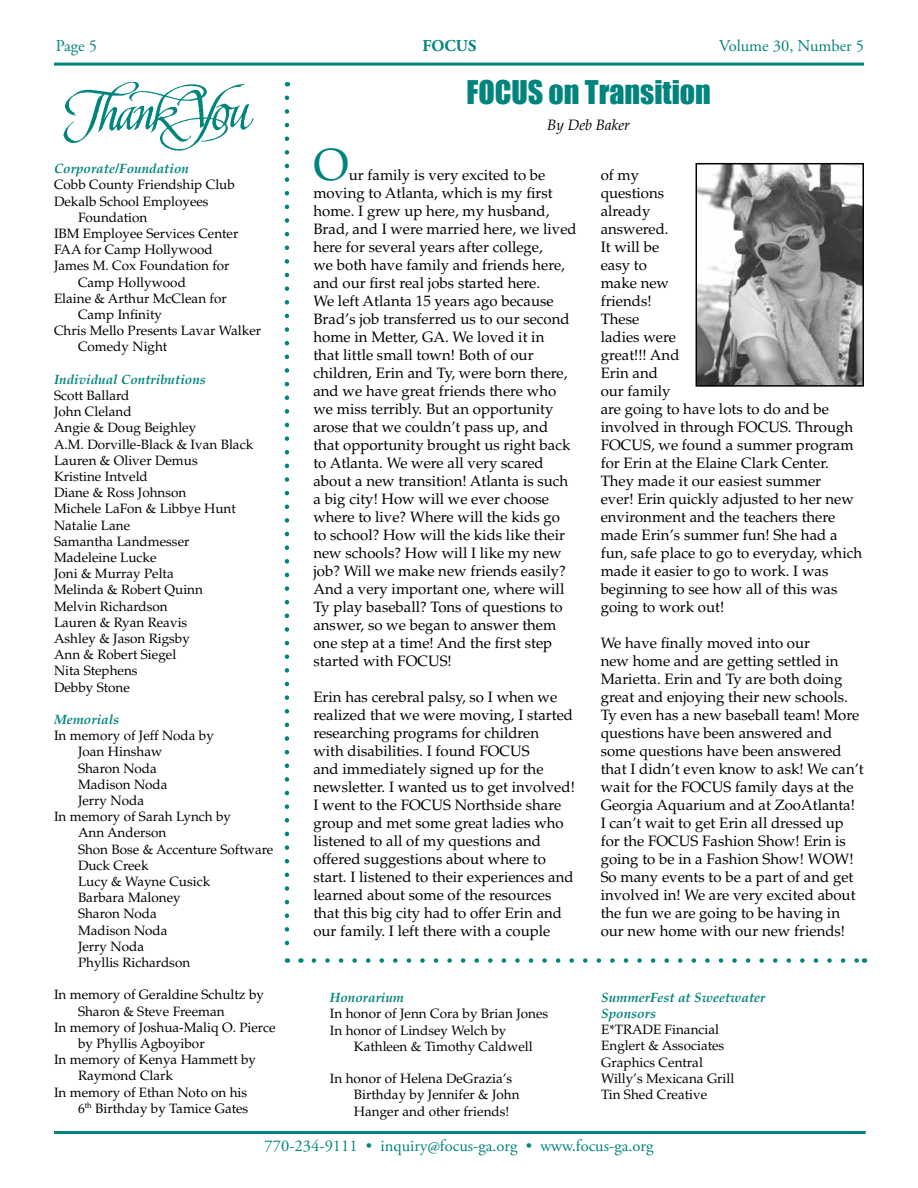
<style>
.page{position:relative;width:918px;height:1188px;background:#fff}
.page>*{position:absolute;margin:0;border:0;box-sizing:border-box;transform-origin:0 0}
.t1{font:45px "Palatino";color:#00847d}
.t2{font:30px "Impact";color:#00847d}
.t3{font:16.5px "Adobe Garamond Pro";color:#00847d}
.t4{font:700 16.5px "Adobe Garamond Pro";color:#00847d}
.t5{font:15px/18px "Palatino";color:#000}
.t6{font:italic 15px "Palatino";color:#000}
.t7{font:13.5px/16.2px "Palatino";color:#000}
.t8{font:italic 700 13.5px/16.2px "Palatino";color:#00847d}
</style>
<div class="page">
<img style="left:63px;top:82px;width:191px;height:69px">
<hr style="left:54px;top:1131px;width:812px;height:3px;background:#00847d">
<hr style="left:54px;top:63px;width:810px;height:3px;background:#00847d">
<svg style="left:285px;top:98px;width:4px;height:865px"></svg>
<svg style="left:314px;top:958px;width:543px;height:5px"></svg>
<img style="left:699px;top:166px;width:162px;height:218px">
<div style="left:696px;top:163px;width:168px;height:224px;border:2px solid #000"></div>
<p class="t3" style="left:56px;top:36px;width:43px">Page 5</p>
<p class="t4" style="left:423px;top:36px;width:55px">FOCUS</p>
<p class="t3" style="left:719px;top:36px;width:146px">Volume 30, Number 5</p>
<p class="t8" style="left:54px;top:161px;width:137px">Corporate/Foundation</p>
<p class="t7" style="left:54px;top:177px;width:182px">Cobb County Friendship Club</p>
<p class="t7" style="left:54px;top:193px;width:156px">Dekalb School Employees</p>
<p class="t7" style="left:78px;top:209px;width:71px">Foundation</p>
<p class="t7" style="left:54px;top:225px;width:186px">IBM Employee Services Center</p>
<p class="t7" style="left:54px;top:242px;width:160px">FAA for Camp Hollywood</p>
<p class="t7" style="left:54px;top:258px;width:177px">James M. Cox Foundation for</p>
<p class="t7" style="left:78px;top:274px;width:109px">Camp Hollywood</p>
<p class="t7" style="left:54px;top:290px;width:174px">Elaine &amp; Arthur McClean for</p>
<p class="t7" style="left:78px;top:306px;width:85px">Camp Infinity</p>
<p class="t7" style="left:54px;top:323px;width:209px">Chris Mello Presents Lavar Walker</p>
<p class="t7" style="left:78px;top:339px;width:91px">Comedy Night</p>
<p class="t8" style="left:54px;top:371px;width:153px">Individual Contributions</p>
<p class="t7" style="left:54px;top:387px;width:201px">Scott Ballard<br>John Cleland<br>Angie &amp; Doug Beighley<br>A.M. Dorville-Black &amp; Ivan Black<br>Lauren &amp; Oliver Demus<br>Kristine Intveld<br>Diane &amp; Ross Johnson<br>Michele LaFon &amp; Libbye Hunt<br>Natalie Lane<br>Samantha Landmesser<br>Madeleine Lucke<br>Joni &amp; Murray Pelta<br>Melinda &amp; Robert Quinn<br>Melvin Richardson<br>Lauren &amp; Ryan Reavis<br>Ashley &amp; Jason Rigsby<br>Ann &amp; Robert Siegel<br>Nita Stephens<br>Debby Stone</p>
<p class="t8" style="left:54px;top:711px;width:67px">Memorials</p>
<p class="t7" style="left:54px;top:728px;width:161px">In memory of Jeff Noda by</p>
<p class="t7" style="left:78px;top:744px;width:86px">Joan Hinshaw</p>
<p class="t7" style="left:78px;top:760px;width:80px">Sharon Noda</p>
<p class="t7" style="left:78px;top:776px;width:91px">Madison Noda</p>
<p class="t7" style="left:78px;top:792px;width:68px">Jerry Noda</p>
<p class="t7" style="left:54px;top:809px;width:179px">In memory of Sarah Lynch by</p>
<p class="t7" style="left:78px;top:825px;width:90px">Ann Anderson</p>
<p class="t7" style="left:78px;top:841px;width:197px">Shon Bose &amp; Accenture Software</p>
<p class="t7" style="left:78px;top:857px;width:72px">Duck Creek</p>
<p class="t7" style="left:78px;top:873px;width:134px">Lucy &amp; Wayne Cusick</p>
<p class="t7" style="left:78px;top:890px;width:104px">Barbara Maloney</p>
<p class="t7" style="left:78px;top:906px;width:80px">Sharon Noda</p>
<p class="t7" style="left:78px;top:922px;width:91px">Madison Noda</p>
<p class="t7" style="left:78px;top:938px;width:68px">Jerry Noda</p>
<p class="t7" style="left:78px;top:954px;width:114px">Phyllis Richardson</p>
<p class="t7" style="left:54px;top:987px;width:212px">In memory of Geraldine Schultz by</p>
<p class="t7" style="left:78px;top:1003px;width:148px">Sharon &amp; Steve Freeman</p>
<p class="t7" style="left:54px;top:1019px;width:223px">In memory of Joshua-Maliq O. Pierce</p>
<p class="t7" style="left:78px;top:1035px;width:128px">by Phyllis Agboyibor</p>
<p class="t7" style="left:54px;top:1052px;width:204px">In memory of Kenya Hammett by</p>
<p class="t7" style="left:78px;top:1068px;width:97px">Raymond Clark</p>
<p class="t7" style="left:54px;top:1084px;width:195px">In memory of Ethan Noto on his</p>
<p class="t7" style="left:78px;top:1100px;width:172px">6<sup>th</sup> Birthday by Tamice Gates</p>
<h2 class="t2" style="left:466px;top:69px;width:246px">FOCUS on Transition</h2>
<p class="t6" style="left:547px;top:116px;width:84px">By Deb Baker</p>
<h1 class="t1" style="left:313px;top:138px;width:37px">O</h1>
<p class="t5" style="left:313px;top:166px;width:265px;text-indent:35px">ur family is very excited to be moving to Atlanta, which is my first home. I grew up here, my husband, Brad, and I were married here, we lived here for several years after college,<br>we both have family and friends here, and our first real jobs started here.<br>We left Atlanta 15 years ago because Brad’s job transferred us to our second home in Metter, GA. We loved it in<br>that little small town! Both of our children, Erin and Ty, were born there, and we have great friends there who we miss terribly. But an opportunity arose that we couldn’t pass up, and that opportunity brought us right back to Atlanta. We were all very scared about a new transition! Atlanta is such a big city! How will we ever choose where to live? Where will the kids go to school? How will the kids like their new schools? How will I like my new job? Will we make new friends easily?<br>And a very important one, where will Ty play baseball? Tons of questions to answer, so we began to answer them one step at a time! And the first step started with FOCUS!</p>
<p class="t5" style="left:313px;top:688px;width:263px">Erin has cerebral palsy, so I when we realized that we were moving, I started researching programs for children<br>with disabilities. I found FOCUS<br>and immediately signed up for the newsletter. I wanted us to get involved!<br>I went to the FOCUS Northside share group and met some great ladies who listened to all of my questions and offered suggestions about where to start. I listened to their experiences and learned about some of the resources that this big city had to offer Erin and our family. I left there with a couple</p>
<p class="t8" style="left:330px;top:990px;width:76px">Honorarium</p>
<p class="t7" style="left:330px;top:1006px;width:220px">In honor of Jenn Cora by Brian Jones<br>In honor of Lindsey Welch by</p>
<p class="t7" style="left:354px;top:1038px;width:180px">Kathleen &amp; Timothy Caldwell</p>
<p class="t7" style="left:354px;top:1071px;width:167px;text-indent:-24px">In honor of Helena DeGrazia’s<br>Birthday by Jennifer &amp; John<br>Hanger and other friends!</p>
<p class="t5" style="left:601px;top:166px;width:263px">of my<br>questions<br>already<br>answered.<br>It will be<br>easy to<br>make new<br>friends!<br>These<br>ladies were<br>great!!! And<br>Erin and<br>our family<br>are going to have lots to do and be involved in through FOCUS. Through<br>FOCUS, we found a summer program for Erin at the Elaine Clark Center.<br>They made it our easiest summer<br>ever! Erin quickly adjusted to her new environment and the teachers there made Erin’s summer fun! She had a fun, safe place to go to everyday, which made it easier to go to work. I was beginning to see how all of this was going to work out!</p>
<p class="t5" style="left:601px;top:634px;width:265px">We have finally moved into our<br>new home and are getting settled in Marietta. Erin and Ty are both doing great and enjoying their new schools.<br>Ty even has a new baseball team! More questions have been answered and some questions have been answered that I didn’t even know to ask! We can’t wait for the FOCUS family days at the Georgia Aquarium and at ZooAtlanta!<br>I can’t wait to get Erin all dressed up for the FOCUS Fashion Show! Erin is going to be in a Fashion Show! WOW!<br>So many events to be a part of and get involved in! We are very excited about the fun we are going to be having in our new home with our new friends!</p>
<p class="t8" style="left:601px;top:989px;width:166px">SummerFest at Sweetwater<br>Sponsors</p>
<p class="t7" style="left:601px;top:1022px;width:135px">E*TRADE Financial<br>Englert &amp; Associates<br>Graphics Central<br>Willy’s Mexicana Grill<br>Tin Shed Creative</p>
<p class="t3" style="left:265px;top:1136px;width:390px">770-234-9111 • inquiry@focus-ga.org • www.focus-ga.org</p>
</div>
